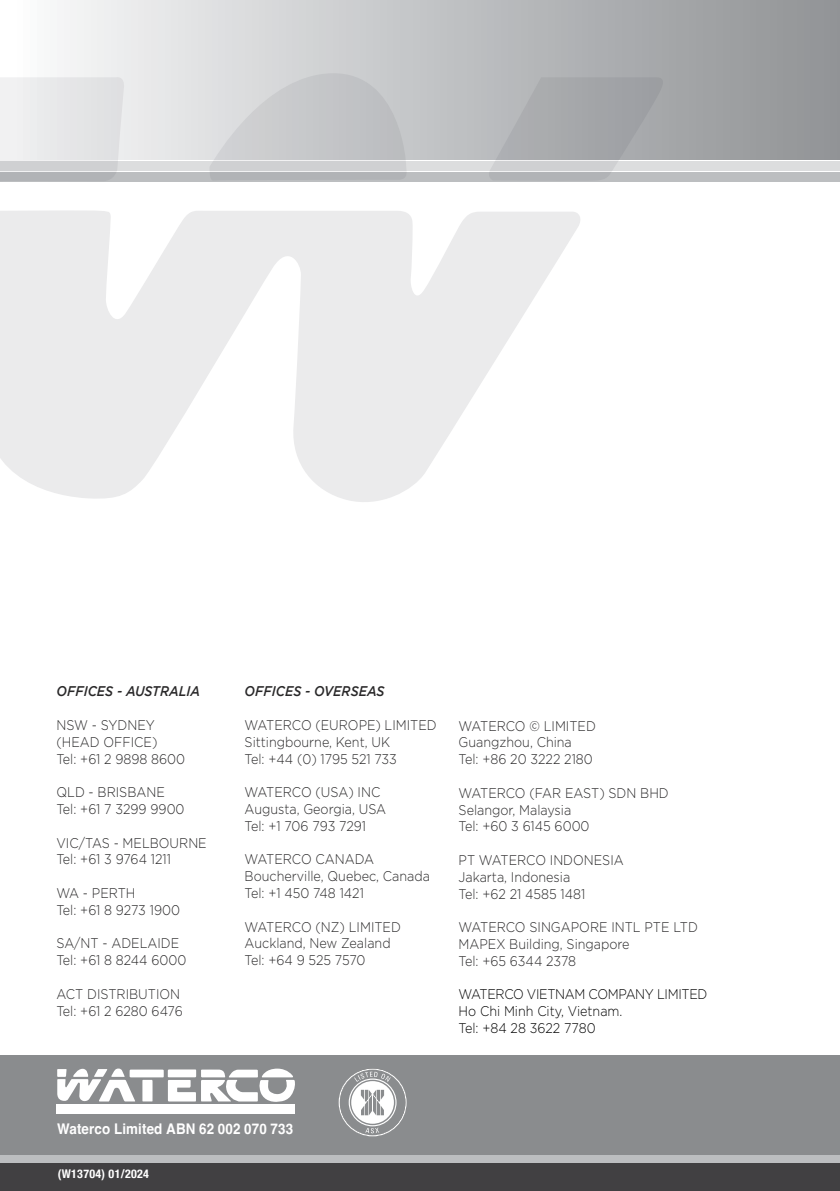
<style>
.page{position:relative;width:840px;height:1191px;background:#fff}
.page>*{position:absolute;margin:0;border:0;box-sizing:border-box;transform-origin:0 0}
.t1{font:700 14.8px "Helvetica";letter-spacing:.01em;color:#fff;scale:.91 1}
.t2{font:300 14px/16.8px "Gotham HTF";color:#292829;scale:.9 1}
.t3{font:300 14px/16.8px "Gotham HTF";letter-spacing:-.025em;color:#000;scale:.9 1}
.t4{font:italic 500 14px "Gotham HTF";color:#292829;scale:.9 1}
.t5{font:700 condensed 12px "Helvetica Neue";letter-spacing:.025em;color:#fff}
</style>
<div class="page">
<div style="left:0;top:1162px;width:839px;height:29px;background:#414042"></div>
<div style="left:0;top:1154px;width:839px;height:8px;background:#bcbec0"></div>
<div style="left:0;top:1054px;width:839px;height:100px;background:#8a8c8e"></div>
<div style="left:0;top:0;width:839px;height:159px;background:linear-gradient(to right,#fcfcfd,#8e9194)"></div>
<svg style="left:57px;top:1068px;width:238px;height:34px"></svg>
<div style="left:57px;top:1104px;width:238px;height:9px;background:#fff"></div>
<div style="left:0;top:162px;width:839px;height:8px;background:#dcddde"></div>
<div style="left:0;top:173px;width:839px;height:8px;background:#bcbec0"></div>
<svg style="left:209px;top:72px;width:200px;height:108px"></svg>
<svg style="left:0;top:75px;width:125px;height:107px"></svg>
<svg style="left:0;top:210px;width:580px;height:292px;fill:#ebebec"></svg>
<svg style="left:486px;top:76px;width:178px;height:104px"></svg>
<svg style="left:338px;top:1068px;width:68px;height:68px"></svg>
<p class="t4" style="left:56px;top:683px;width:161px">OFFICES - AUSTRALIA</p>
<p class="t2" style="left:56px;top:716px;width:144px">NSW - SYDNEY (HEAD OFFICE)<br>Tel: +61 2 9898 8600</p>
<p class="t2" style="left:56px;top:783px;width:144px">QLD - BRISBANE<br>Tel: +61 7 3299 9900</p>
<p class="t2" style="left:56px;top:834px;width:168px">VIC/TAS - MELBOURNE<br>Tel: +61 3 9764 1211</p>
<p class="t2" style="left:56px;top:884px;width:139px">WA - PERTH<br>Tel: +61 8 9273 1900</p>
<p class="t2" style="left:56px;top:935px;width:146px">SA/NT - ADELAIDE<br>Tel: +61 8 8244 6000</p>
<p class="t2" style="left:56px;top:985px;width:142px">ACT DISTRIBUTION<br>Tel: +61 2 6280 6476</p>
<p class="t4" style="left:244px;top:683px;width:157px">OFFICES - OVERSEAS</p>
<p class="t2" style="left:244px;top:716px;width:215px">WATERCO (EUROPE) LIMITED<br>Sittingbourne, Kent, UK<br>Tel: +44 (0) 1795 521 733</p>
<p class="t2" style="left:244px;top:783px;width:159px">WATERCO (USA) INC<br>Augusta, Georgia, USA<br>Tel: +1 706 793 7291</p>
<p class="t2" style="left:244px;top:851px;width:207px">WATERCO CANADA<br>Boucherville, Quebec, Canada<br>Tel: +1 450 748 1421</p>
<p class="t2" style="left:244px;top:918px;width:175px">WATERCO (NZ) LIMITED<br>Auckland, New Zealand<br>Tel: +64 9 525 7570</p>
<p class="t2" style="left:458px;top:717px;width:154px">WATERCO © LIMITED<br>Guangzhou, China<br>Tel: +86 20 3222 2180</p>
<p class="t2" style="left:458px;top:784px;width:235px">WATERCO (FAR EAST) SDN BHD<br>Selangor, Malaysia<br>Tel: +60 3 6145 6000</p>
<p class="t2" style="left:458px;top:851px;width:185px">PT WATERCO INDONESIA<br>Jakarta, Indonesia<br>Tel: +62 21 4585 1481</p>
<p class="t2" style="left:458px;top:918px;width:267px">WATERCO SINGAPORE INTL PTE LTD<br>MAPEX Building, Singapore<br>Tel: +65 6344 2378</p>
<p class="t3" style="left:458px;top:986px;width:278px">WATERCO VIETNAM COMPANY LIMITED<br>Ho Chi Minh City, Vietnam.<br>Tel: +84 28 3622 7780</p>
<p class="t1" style="left:57px;top:1119px;width:261px">Waterco Limited ABN 62 002 070 733</p>
<p class="t5" style="left:58px;top:1163px;width:92px">(W13704) 01/2024</p>
</div>
